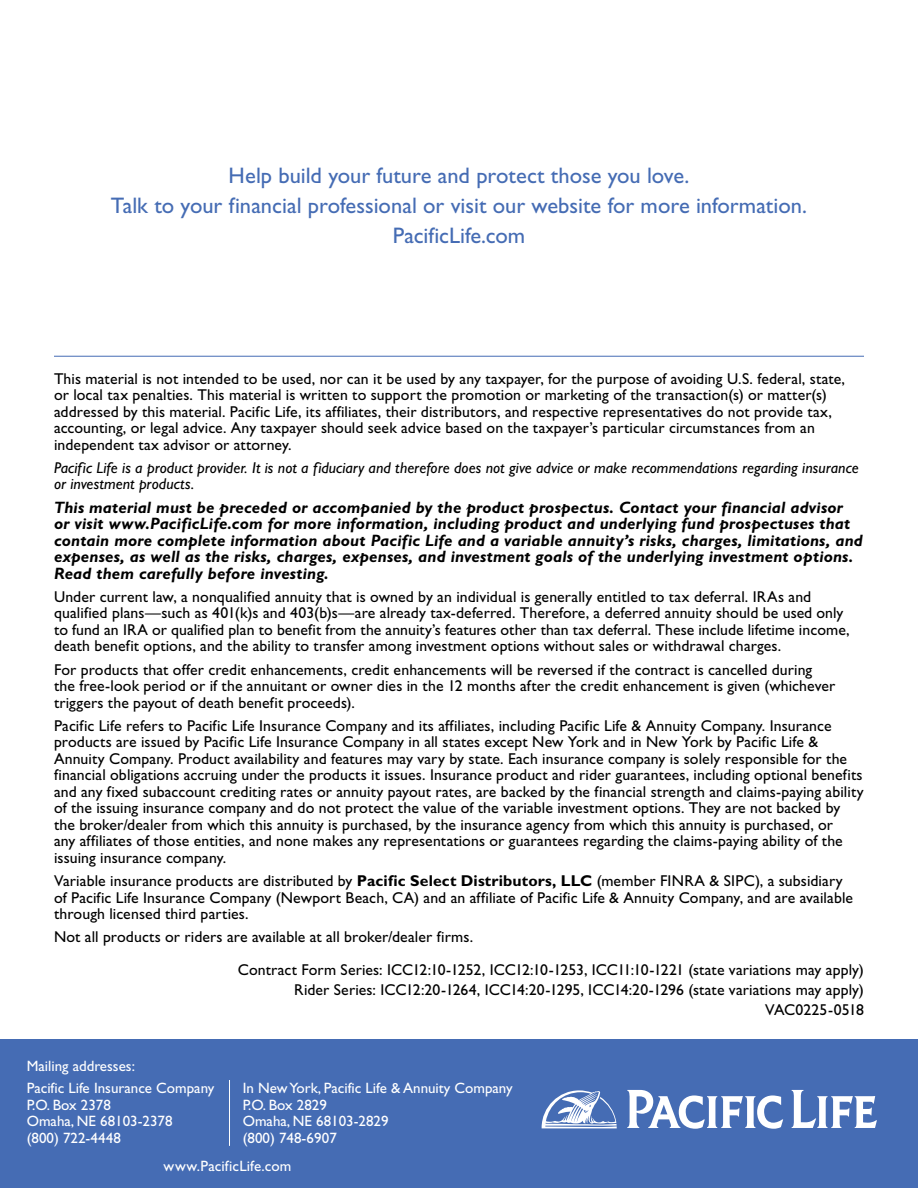
<style>
.page{position:relative;width:918px;height:1188px;background:#fff}
.page>*{position:absolute;margin:0;border:0;box-sizing:border-box;transform-origin:0 0}
.Call_to_Action{font:22.5px "Gill Sans Std";color:#456cb4}
.Text{font:22.5px "Gill Sans Std";letter-spacing:-.005em;color:#456cb4}
.Disclosure_Bold_Ital{font:italic 700 16.5px/16.5px "Gill Sans Std";letter-spacing:.01em;color:#000}
.Disclosure{font:15.75px/16.5px "Gill Sans Std";letter-spacing:.005em;color:#000}
.Back_Page_Disclosure{font:15.75px/16.5px "Gill Sans Std";letter-spacing:.005em;color:#000}
.Back_Page_Disclosure-2{font:italic 15.75px/16.5px "Gill Sans Std";letter-spacing:.005em;color:#000}
.t1{font:15px "Gill Sans Std";color:#fff}
.s1{font-weight:700}
</style>
<div class="page">
<div style="left:0;top:1040px;width:918px;height:148px;background:#456cb4"></div>
<svg style="left:627px;top:1090px;width:156px;height:39px"></svg>
<svg style="left:792px;top:1090px;width:85px;height:38px"></svg>
<svg style="left:542px;top:1090px;width:75px;height:38px"></svg>
<hr style="left:229px;top:1080px;width:1px;height:66px;background:#fff">
<hr style="left:54px;top:356px;width:810px;height:1px;background:#456cb4">
<p class="Call_to_Action" style="left:229px;top:162px;width:462px">Help build your future and protect those you love.</p>
<p class="Call_to_Action" style="left:111px;top:192px;width:698px">Talk to your financial professional or visit our website for more information.</p>
<p class="Text" style="left:393px;top:222px;width:134px">PacificLife.com</p>
<p class="Back_Page_Disclosure" style="left:54px;top:370px;width:793px">This material is not intended to be used, nor can it be used by any taxpayer, for the purpose of avoiding U.S. federal, state, or local tax penalties. This material is written to support the promotion or marketing of the transaction(s) or matter(s) addressed by this material. Pacific Life, its affiliates, their distributors, and respective representatives do not provide tax, accounting, or legal advice. Any taxpayer should seek advice based on the taxpayer’s particular circumstances from an independent tax advisor or attorney.</p>
<p class="Back_Page_Disclosure-2" style="left:54px;top:459px;width:806px">Pacific Life is a product provider. It is not a fiduciary and therefore does not give advice or make recommendations regarding insurance or investment products.</p>
<p class="Disclosure_Bold_Ital" style="left:54px;top:499px;width:810px">This material must be preceded or accompanied by the product prospectus. Contact your financial advisor<br>or visit www.PacificLife.com for more information, including product and underlying fund prospectuses that contain more complete information about Pacific Life and a variable annuity’s risks, charges, limitations, and expenses, as well as the risks, charges, expenses, and investment goals of the underlying investment options.<br>Read them carefully before investing.</p>
<p class="Disclosure" style="left:54px;top:588px;width:797px">Under current law, a nonqualified annuity that is owned by an individual is generally entitled to tax deferral. IRAs and qualified plans—such as 401(k)s and 403(b)s—are already tax-deferred. Therefore, a deferred annuity should be used only to fund an IRA or qualified plan to benefit from the annuity’s features other than tax deferral. These include lifetime income, death benefit options, and the ability to transfer among investment options without sales or withdrawal charges.</p>
<p class="Disclosure" style="left:54px;top:661px;width:783px">For products that offer credit enhancements, credit enhancements will be reversed if the contract is cancelled during the free-look period or if the annuitant or owner dies in the 12 months after the credit enhancement is given (whichever triggers the payout of death benefit proceeds).</p>
<p class="Disclosure" style="left:54px;top:717px;width:811px">Pacific Life refers to Pacific Life Insurance Company and its affiliates, including Pacific Life &amp; Annuity Company. Insurance products are issued by Pacific Life Insurance Company in all states except New York and in New York by Pacific Life &amp; Annuity Company. Product availability and features may vary by state. Each insurance company is solely responsible for the financial obligations accruing under the products it issues. Insurance product and rider guarantees, including optional benefits and any fixed subaccount crediting rates or annuity payout rates, are backed by the financial strength and claims-paying ability of the issuing insurance company and do not protect the value of the variable investment options. They are not backed by the broker/dealer from which this annuity is purchased, by the insurance agency from which this annuity is purchased, or<br>any affiliates of those entities, and none makes any representations or guarantees regarding the claims-paying ability of the issuing insurance company.</p>
<p class="Disclosure" style="left:54px;top:873px;width:801px">Variable insurance products are distributed by <span class="s1">Pacific Select Distributors, LLC</span> (member FINRA &amp; SIPC), a subsidiary of Pacific Life Insurance Company (Newport Beach, CA) and an affiliate of Pacific Life &amp; Annuity Company, and are available through licensed third parties.</p>
<p class="Disclosure" style="left:54px;top:929px;width:421px">Not all products or riders are available at all broker/dealer firms.</p>
<p class="Disclosure" style="left:238px;top:962px;width:628px">Contract Form Series: ICC12:10-1252, ICC12:10-1253, ICC11:10-1221 (state variations may apply)</p>
<p class="Disclosure" style="left:294px;top:982px;width:571px">Rider Series: ICC12:20-1264, ICC14:20-1295, ICC14:20-1296 (state variations may apply)</p>
<p class="Disclosure" style="left:765px;top:1001px;width:100px">VAC0225-0518</p>
<p class="t1" style="left:27px;top:1058px;width:110px">Mailing addresses:</p>
<p class="t1" style="left:27px;top:1079px;width:189px">Pacific Life Insurance Company</p>
<p class="t1" style="left:27px;top:1096px;width:86px">P.O. Box 2378</p>
<p class="t1" style="left:27px;top:1112px;width:147px">Omaha, NE 68103-2378</p>
<p class="t1" style="left:27px;top:1129px;width:96px">(800) 722-4448</p>
<p class="t1" style="left:243px;top:1079px;width:271px">In New York, Pacific Life &amp; Annuity Company</p>
<p class="t1" style="left:243px;top:1096px;width:86px">P.O. Box 2829</p>
<p class="t1" style="left:243px;top:1112px;width:147px">Omaha, NE 68103-2829</p>
<p class="t1" style="left:243px;top:1129px;width:96px">(800) 748-6907</p>
<p class="t1" style="left:164px;top:1157px;width:129px">www.PacificLife.com</p>
</div>
